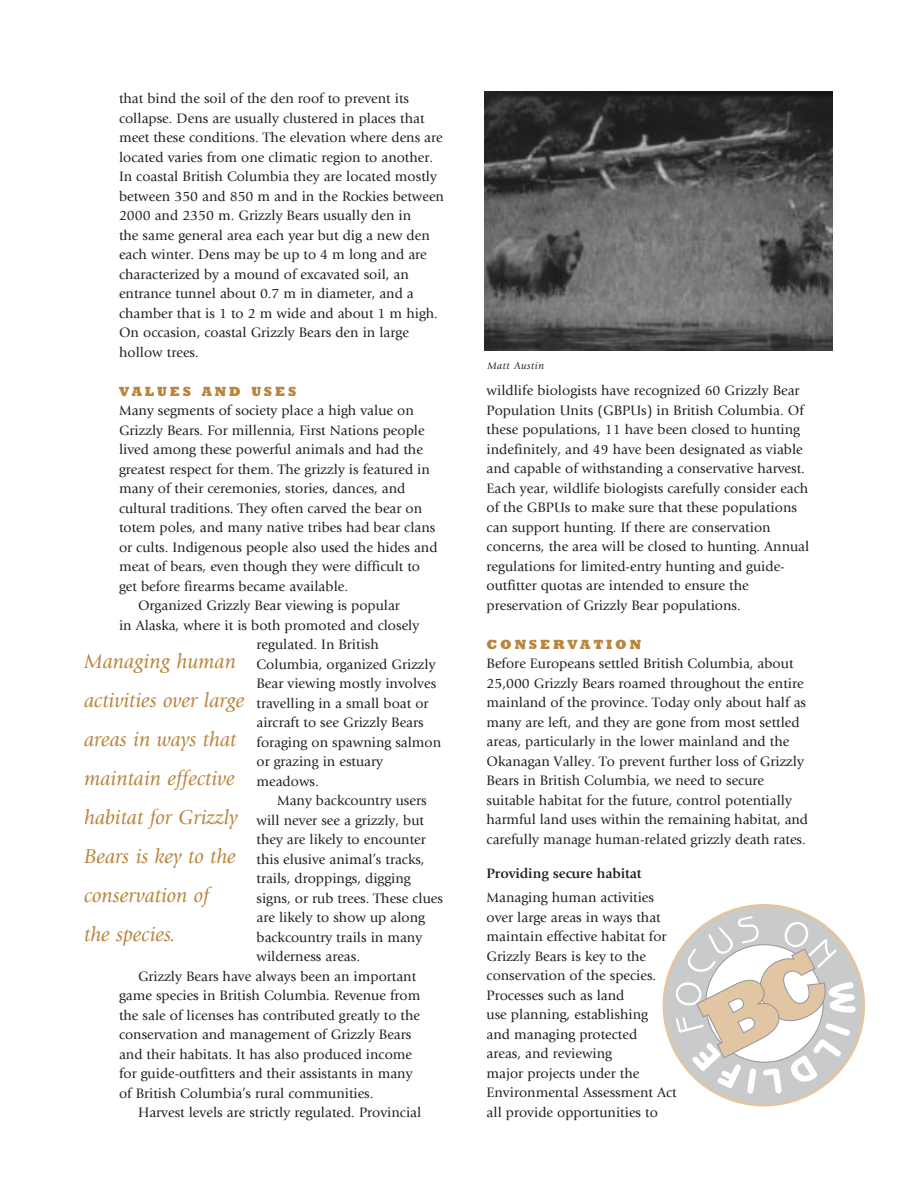
<style>
.page{position:relative;width:918px;height:1188px;background:#fff}
.page>*{position:absolute;margin:0;border:0;box-sizing:border-box;transform-origin:0 0}
.t1{font:italic 21px/39px "Giovanni";color:#ba853d}
.t2{font:14.25px/19.5px "Giovanni";color:#231f20}
.t3{font:700 14.25px "Giovanni";letter-spacing:-.005em;color:#231f20}
.t4{font:800 13.5px "Rockwell";letter-spacing:.205em;color:#ba853d}
.t5{font:italic 10.5px "Giovanni";letter-spacing:.055em;color:#231f20}
</style>
<div class="page">
<img style="left:485px;top:92px;width:348px;height:259px">
<svg style="left:663px;top:904px;width:202px;height:203px"></svg>
<p class="t2" style="left:119px;top:90px;width:327px">that bind the soil of the den roof to prevent its collapse. Dens are usually clustered in places that meet these conditions. The elevation where dens are located varies from one climatic region to another.<br>In coastal British Columbia they are located mostly between 350 and 850 m and in the Rockies between 2000 and 2350 m. Grizzly Bears usually den in<br>the same general area each year but dig a new den each winter. Dens may be up to 4 m long and are characterized by a mound of excavated soil, an entrance tunnel about 0.7 m in diameter, and a chamber that is 1 to 2 m wide and about 1 m high.<br>On occasion, coastal Grizzly Bears den in large hollow trees.</p>
<p class="t4" style="left:119px;top:387px;width:179px">VALUES AND USES</p>
<p class="t2" style="left:119px;top:402px;width:296px">Many segments of society place a high value on</p>
<p class="t2" style="left:119px;top:422px;width:307px">Grizzly Bears. For millennia, First Nations people</p>
<p class="t2" style="left:119px;top:441px;width:305px">lived among these powerful animals and had the</p>
<p class="t2" style="left:119px;top:461px;width:312px">greatest respect for them. The grizzly is featured in</p>
<p class="t2" style="left:119px;top:480px;width:288px">many of their ceremonies, stories, dances, and</p>
<p class="t2" style="left:119px;top:500px;width:305px">cultural traditions. They often carved the bear on</p>
<p class="t2" style="left:119px;top:519px;width:318px">totem poles, and many native tribes had bear clans</p>
<p class="t2" style="left:119px;top:539px;width:320px">or cults. Indigenous people also used the hides and</p>
<p class="t2" style="left:119px;top:558px;width:303px">meat of bears, even though they were difficult to</p>
<p class="t2" style="left:119px;top:578px;width:231px">get before firearms became available.</p>
<p class="t2" style="left:138px;top:597px;width:263px">Organized Grizzly Bear viewing is popular</p>
<p class="t2" style="left:119px;top:617px;width:302px">in Alaska, where it is both promoted and closely</p>
<p class="t2" style="left:257px;top:636px;width:124px">regulated. In British</p>
<p class="t2" style="left:257px;top:656px;width:181px">Columbia, organized Grizzly</p>
<p class="t2" style="left:257px;top:675px;width:181px">Bear viewing mostly involves</p>
<p class="t2" style="left:257px;top:695px;width:173px">travelling in a small boat or</p>
<p class="t2" style="left:257px;top:714px;width:169px">aircraft to see Grizzly Bears</p>
<p class="t2" style="left:257px;top:734px;width:186px">foraging on spawning salmon</p>
<p class="t2" style="left:257px;top:753px;width:128px">or grazing in estuary</p>
<p class="t2" style="left:257px;top:773px;width:64px">meadows.</p>
<p class="t2" style="left:277px;top:792px;width:151px">Many backcountry users</p>
<p class="t2" style="left:257px;top:812px;width:169px">will never see a grizzly, but</p>
<p class="t2" style="left:257px;top:831px;width:171px">they are likely to encounter</p>
<p class="t2" style="left:257px;top:851px;width:170px">this elusive animal’s tracks,</p>
<p class="t2" style="left:257px;top:870px;width:156px">trails, droppings, digging</p>
<p class="t2" style="left:257px;top:890px;width:188px">signs, or rub trees. These clues</p>
<p class="t2" style="left:257px;top:909px;width:170px">are likely to show up along</p>
<p class="t2" style="left:257px;top:929px;width:167px">backcountry trails in many</p>
<p class="t2" style="left:257px;top:948px;width:105px">wilderness areas.</p>
<p class="t2" style="left:138px;top:968px;width:280px">Grizzly Bears have always been an important</p>
<p class="t2" style="left:119px;top:987px;width:303px">game species in British Columbia. Revenue from</p>
<p class="t2" style="left:119px;top:1007px;width:303px">the sale of licenses has contributed greatly to the</p>
<p class="t2" style="left:119px;top:1026px;width:294px">conservation and management of Grizzly Bears</p>
<p class="t2" style="left:119px;top:1046px;width:295px">and their habitats. It has also produced income</p>
<p class="t2" style="left:119px;top:1065px;width:295px">for guide-outfitters and their assistants in many</p>
<p class="t2" style="left:119px;top:1085px;width:256px">of British Columbia’s rural communities.</p>
<p class="t2" style="left:138px;top:1104px;width:285px">Harvest levels are strictly regulated. Provincial</p>
<h1 class="t1" style="left:84px;top:644px;width:162px">Managing human activities over large areas in ways that maintain effective habitat for Grizzly<br>Bears is key to the conservation of<br>the species.</h1>
<p class="t5" style="left:487px;top:362px;width:58px">Matt Austin</p>
<p class="t2" style="left:487px;top:382px;width:324px">wildlife biologists have recognized 60 Grizzly Bear Population Units (GBPUs) in British Columbia. Of these populations, 11 have been closed to hunting indefinitely, and 49 have been designated as viable and capable of withstanding a conservative harvest.<br>Each year, wildlife biologists carefully consider each of the GBPUs to make sure that these populations can support hunting. If there are conservation concerns, the area will be closed to hunting. Annual regulations for limited-entry hunting and guide&shy;outfitter quotas are intended to ensure the preservation of Grizzly Bear populations.</p>
<p class="t4" style="left:487px;top:640px;width:156px">CONSERVATION</p>
<p class="t2" style="left:487px;top:655px;width:323px">Before Europeans settled British Columbia, about 25,000 Grizzly Bears roamed throughout the entire mainland of the province. Today only about half as many are left, and they are gone from most settled areas, particularly in the lower mainland and the Okanagan Valley. To prevent further loss of Grizzly Bears in British Columbia, we need to secure suitable habitat for the future, control potentially harmful land uses within the remaining habitat, and carefully manage human-related grizzly death rates.</p>
<p class="t3" style="left:487px;top:868px;width:157px">Providing secure habitat</p>
<p class="t2" style="left:487px;top:889px;width:191px">Managing human activities over large areas in ways that maintain effective habitat for<br>Grizzly Bears is key to the conservation of the species.<br>Processes such as land<br>use planning, establishing<br>and managing protected<br>areas, and reviewing<br>major projects under the<br>Environmental Assessment Act all provide opportunities to</p>
</div>
